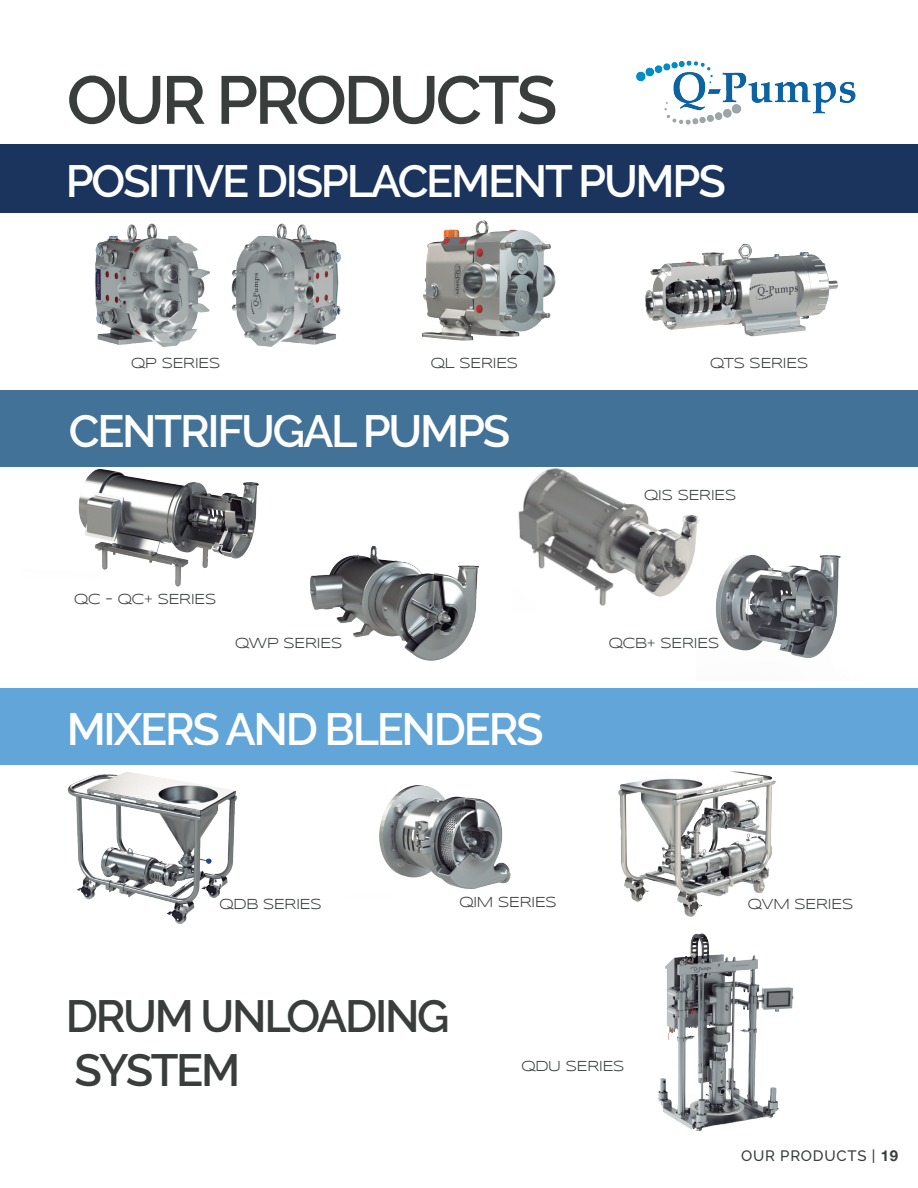
<style>
.page{position:relative;width:918px;height:1188px;background:#fff}
.page>*{position:absolute;margin:0;border:0;box-sizing:border-box;transform-origin:0 0}
.t1{font:600 67.5px "Raleway";letter-spacing:-.05em;color:#393d3c}
.t2{font:600 45px "Raleway";letter-spacing:-.05em;color:#fff}
.t3{font:600 45px "Raleway";letter-spacing:-.05em;color:#393d3c}
.t4{font:15px "Syncopate";letter-spacing:-.05em;color:#393d3c}
.t5{font:500 15px "Raleway";letter-spacing:.05em;color:#393d3c}
.s1{font-family:"Helvetica Neue";font-weight:700}
</style>
<div class="page">
<div style="left:0;top:144px;width:918px;height:69px;background:#1a345d"></div>
<div style="left:0;top:390px;width:918px;height:76px;background:#437298"></div>
<div style="left:0;top:689px;width:918px;height:76px;background:#62a5d9"></div>
<img style="left:422px;top:220px;width:134px;height:121px">
<img style="left:645px;top:243px;width:193px;height:94px">
<img style="left:24px;top:466px;width:273px;height:121px">
<img style="left:94px;top:223px;width:247px;height:124px">
<img style="left:618px;top:771px;width:158px;height:146px">
<img style="left:67px;top:772px;width:170px;height:152px">
<img style="left:636px;top:60px;width:220px;height:65px">
<img style="left:310px;top:546px;width:169px;height:115px">
<img style="left:511px;top:466px;width:195px;height:140px">
<img style="left:696px;top:545px;width:145px;height:114px">
<img style="left:379px;top:785px;width:132px;height:104px">
<img style="left:657px;top:933px;width:137px;height:198px">
<p class="t1" style="left:67px;top:61px;width:492px">OUR PRODUCTS</p>
<p class="t2" style="left:66px;top:155px;width:662px">POSITIVE DISPLACEMENT PUMPS</p>
<p class="t4" style="left:131px;top:354px;width:91px">QP SERIES</p>
<p class="t4" style="left:430px;top:355px;width:89px">QL SERIES</p>
<p class="t4" style="left:710px;top:354px;width:100px">QTS SERIES</p>
<p class="t2" style="left:69px;top:405px;width:443px">CENTRIFUGAL PUMPS</p>
<p class="t4" style="left:74px;top:590px;width:144px">QC - QC+ SERIES</p>
<p class="t4" style="left:235px;top:634px;width:109px">QWP SERIES</p>
<p class="t2" style="left:67px;top:703px;width:478px">MIXERS AND BLENDERS</p>
<p class="t4" style="left:644px;top:487px;width:94px">QIS SERIES</p>
<p class="t4" style="left:608px;top:635px;width:113px">QCB+ SERIES</p>
<p class="t4" style="left:459px;top:894px;width:100px">QIM SERIES</p>
<p class="t4" style="left:219px;top:895px;width:104px">QDB SERIES</p>
<p class="t4" style="left:748px;top:895px;width:107px">QVM SERIES</p>
<p class="t3" style="left:66px;top:991px;width:385px">DRUM UNLOADING</p>
<p class="t3" style="left:75px;top:1045px;width:167px">SYSTEM</p>
<p class="t4" style="left:521px;top:1057px;width:105px">QDU SERIES</p>
<p class="t5" style="left:741px;top:1147px;width:159px">OUR PRODUCTS | <span class="s1">19</span></p>
</div>
